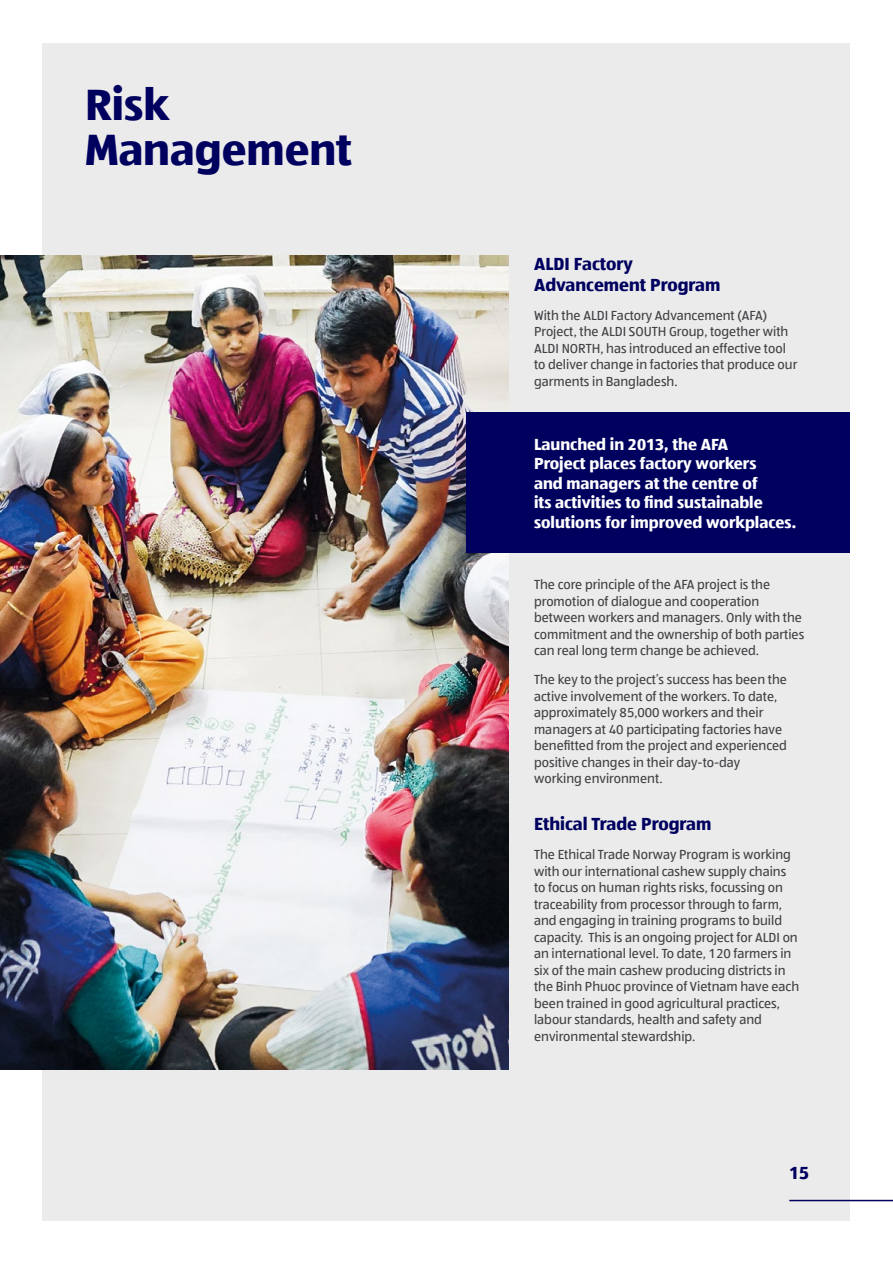
<style>
.page{position:relative;width:893px;height:1263px;background:#fff}
.page>*{position:absolute;margin:0;border:0;box-sizing:border-box;transform-origin:0 0}
.t1{font:700 45px/45px "ALDISUED Office";color:#00005f}
.t2{font:700 18px/21px "ALDISUED Office";color:#00005f}
.t3{font:700 16.5px/19.5px "ALDISUED Office";color:#fff}
.t4{font:13.5px/16.5px "ALDISUED Office";color:#414042}
</style>
<div class="page">
<div style="left:43px;top:43px;width:807px;height:1178px;background:#ebebec"></div>
<hr style="left:789px;top:1200px;width:104px;height:1px;background:#00005f">
<img style="left:0;top:256px;width:509px;height:813px">
<div style="left:466px;top:412px;width:384px;height:140px;background:#00005f"></div>
<h1 class="t1" style="left:85px;top:81px;width:269px">Risk<br>Management</h1>
<h2 class="t2" style="left:534px;top:252px;width:188px">ALDI Factory<br>Advancement Program</h2>
<p class="t4" style="left:534px;top:307px;width:265px">With the ALDI Factory Advancement (AFA)<br>Project, the ALDI SOUTH Group, together with ALDI NORTH, has introduced an effective tool to deliver change in factories that produce our garments in Bangladesh.</p>
<p class="t3" style="left:534px;top:434px;width:264px">Launched in 2013, the AFA<br>Project places factory workers<br>and managers at the centre of<br>its activities to find sustainable solutions for improved workplaces.</p>
<p class="t4" style="left:534px;top:576px;width:272px">The core principle of the AFA project is the promotion of dialogue and cooperation between workers and managers. Only with the commitment and the ownership of both parties can real long term change be achieved.</p>
<p class="t4" style="left:534px;top:671px;width:254px">The key to the project’s success has been the active involvement of the workers. To date, approximately 85,000 workers and their managers at 40 participating factories have benefitted from the project and experienced positive changes in their day-to-day working environment.</p>
<h2 class="t2" style="left:534px;top:813px;width:179px">Ethical Trade Program</h2>
<p class="t4" style="left:534px;top:846px;width:267px">The Ethical Trade Norway Program is working with our international cashew supply chains to focus on human rights risks, focussing on traceability from processor through to farm, and engaging in training programs to build capacity. This is an ongoing project for ALDI on an international level. To date, 120 farmers in six of the main cashew producing districts in the Binh Phuoc province of Vietnam have each been trained in good agricultural practices, labour standards, health and safety and environmental stewardship.</p>
<h2 class="t2" style="left:789px;top:1161px;width:21px">15</h2>
</div>
